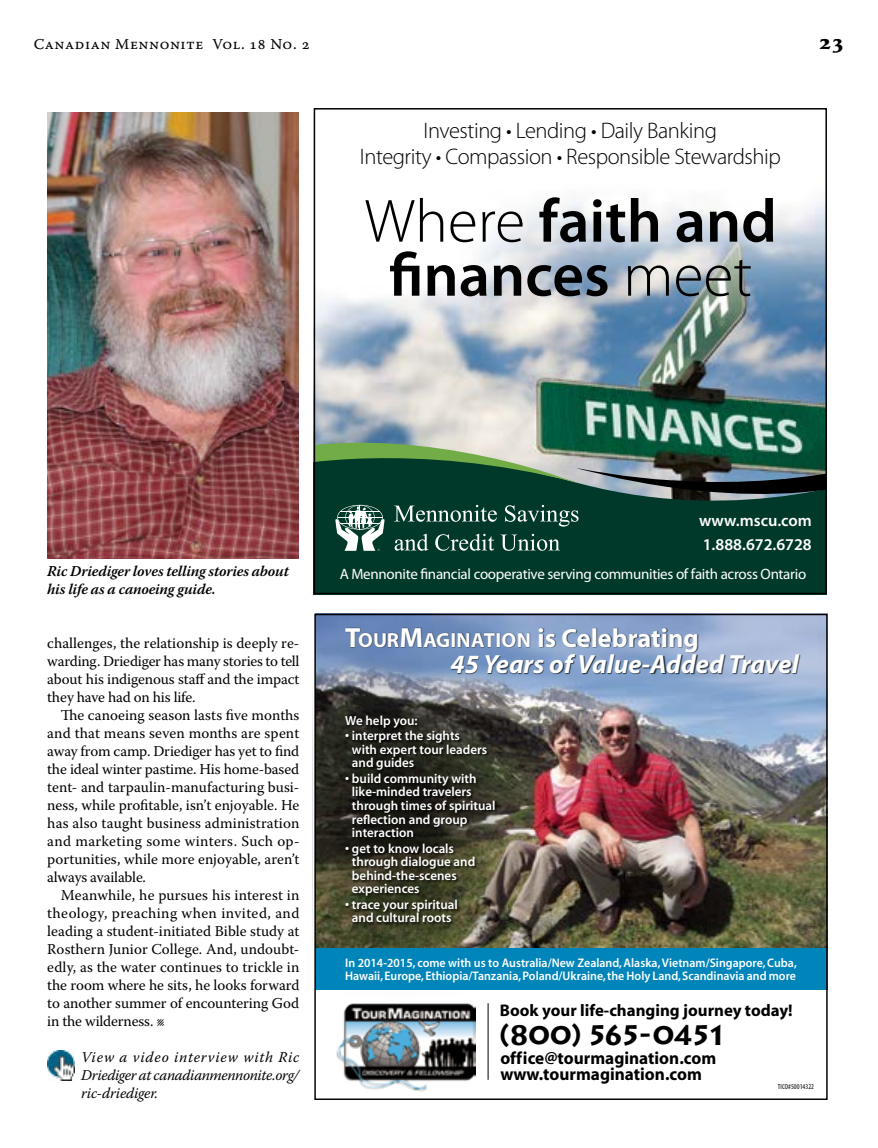
<style>
.page{position:relative;width:878px;height:1148px;background:#fff}
.page>*{position:absolute;margin:0;border:0;box-sizing:border-box;transform-origin:0 0}
.t1{font:600 61.5px/54px "Myriad Pro";color:#000;text-align:center}
.t2{font:700 27.9px "Lithos Pro";letter-spacing:-.13em;color:#000}
.t3{font:italic 700 26.4px/26.4px "Myriad";color:#fff}
.t4{font:300 22.5px/25.5px "Myriad Pro";letter-spacing:-.02em;color:#000;text-align:center}
.t5{font:700 21px "Sava Pro";color:#000}
.t6{font:700 17.55px/16.2px "Myriad";color:#000}
.t7{font:700 16.8px "Myriad";color:#000}
.t8{font:600 16.5px/24.3px "Myriad Pro";color:#fff}
.t9{font:15px/18px "Warnock Pro";letter-spacing:-.005em;color:#000;text-align:justify}
.t10{font:italic 15px/18px "Warnock Pro";letter-spacing:-.025em;color:#000;text-align:justify}
.t11{font:15px "Myriad Pro";letter-spacing:-.02em;color:#fff}
.t12{font:italic 600 15px/18px "Warnock Pro";letter-spacing:-.015em;color:#000}
.t13{font:15px "Warnock Pro Capt";letter-spacing:.035em;color:#000}
.t14{font:13.2px/13.5px "Myriad MM 565 600";color:#fff}
.t15{font:12.45px/13.2px "Myriad MM 565 600";color:#fff;scale:.96 1}
.t16{font:7.35px "Myriad MM 400 300";letter-spacing:.01em;color:#000}
.s1{font-weight:300}
.s2{font-weight:300;font-style:italic}
.s3{font-style:normal;font-size:27.9px}
.s4{font-style:normal;font-size:20.55px}
.s5{font-style:normal}
</style>
<div class="page">
<img style="left:316px;top:616px;width:509px;height:332px">
<div style="left:313px;top:636px;width:256px;height:367px;background:#000;opacity:.85"></div>
<img style="left:333px;top:1002px;width:143px;height:89px">
<div style="left:345px;top:627px;width:455px;height:48px;background:#000;opacity:.75"></div>
<hr style="left:487px;top:1003px;width:1px;height:76px;background:#000">
<div style="left:314px;top:948px;width:513px;height:41px;background:#0085ba"></div>
<hr style="left:313px;top:612px;width:1px;height:487px;background:#fff">
<img style="left:317px;top:202px;width:506px;height:222px">
<div style="left:317px;top:551px;width:506px;height:40px;background:#003929"></div>
<div style="left:314px;top:108px;width:512px;height:486px;border:2px solid #000"></div>
<svg style="left:314px;top:424px;width:512px;height:127px;background:#396354"></svg>
<img style="left:47px;top:112px;width:252px;height:446px">
<img style="left:47px;top:1050px;width:27px;height:30px">
<p class="t13" style="left:34px;top:35px;width:277px">Canadian Mennonite Vol. 18 No. 2</p>
<h3 class="t5" style="left:819px;top:28px;width:27px">23</h3>
<h3 class="t4" style="left:360px;top:119px;width:422px">Investing • Lending • Daily Banking<br>Integrity • Compassion • Responsible Stewardship</h3>
<h1 class="t1" style="left:364px;top:192px;width:414px"><span class="s1">Where</span> faith and finances <span class="s1">meet</span></h1>
<p class="t12" style="left:47px;top:562px;width:244px">Ric Driediger loves telling stories about his life as a canoeing guide.</p>
<p class="t9" style="left:47px;top:634px;width:254px">challenges, the relationship is deeply re&shy;warding. Driediger has many stories to tell about his indigenous staff and the impact they have had on his life.</p>
<p class="t9" style="left:47px;top:706px;width:254px;text-indent:14px">The canoeing season lasts five months and that means seven months are spent away from camp. Driediger has yet to find the ideal winter pastime. His home-based tent- and tarpaulin-manufacturing busi&shy;ness, while profitable, isn’t enjoyable. He has also taught business administration and marketing some winters. Such op&shy;portunities, while more enjoyable, aren’t always available.</p>
<p class="t9" style="left:47px;top:886px;width:254px;text-indent:14px">Meanwhile, he pursues his interest in theology, preaching when invited, and leading a student-initiated Bible study at Rosthern Junior College. And, undoubt&shy;edly, as the water continues to trickle in the room where he sits, he looks forward to another summer of encountering God in the wilderness. <span class="s2">l</span></p>
<p class="t10" style="left:81px;top:1048px;width:220px">View a video interview with Ric Driediger at canadianmennonite.org/ ric-driediger.</p>
<p class="t8" style="left:699px;top:507px;width:114px">www.mscu.com<br>1.888.672.6728</p>
<p class="t11" style="left:339px;top:564px;width:468px">A Mennonite financial cooperative serving communities of faith across Ontario</p>
<h3 class="t3" style="left:450px;top:625px;width:350px;text-indent:-105px"><span class="s3">T</span><span class="s4">OUR</span><span class="s3">M</span><span class="s4">AGINATION</span> <span class="s5">is Celebrating<br></span>45 Years of Value-Added Travel</h3>
<p class="t14" style="left:345px;top:714px;width:74px">We help you:</p>
<p class="t14" style="left:352px;top:729px;width:137px;text-indent:-7px">• interpret the sights with expert tour leaders and guides</p>
<p class="t14" style="left:352px;top:772px;width:145px;text-indent:-7px">• build community with like-minded travelers through times of spiritual reflection and group interaction</p>
<p class="t14" style="left:352px;top:842px;width:125px;text-indent:-7px">• get to know locals through dialogue and behind-the-scenes experiences</p>
<p class="t14" style="left:345px;top:898px;width:114px;text-align:center">• trace your spiritual and cultural roots</p>
<p class="t15" style="left:345px;top:956px;width:472px">In 2014-2015, come with us to Australia/New Zealand, Alaska, Vietnam/Singapore, Cuba,<br>Hawaii, Europe, Ethiopia/Tanzania, Poland/Ukraine, the Holy Land, Scandinavia and more</p>
<p class="t7" style="left:500px;top:1001px;width:294px">Book your life-changing journey today!</p>
<h2 class="t2" style="left:500px;top:1018px;width:229px">(800) 565-0451</h2>
<p class="t16" style="left:778px;top:1083px;width:38px">TICO#50014322</p>
<p class="t6" style="left:500px;top:1050px;width:217px">office@tourmagination.com www.tourmagination.com</p>
</div>
